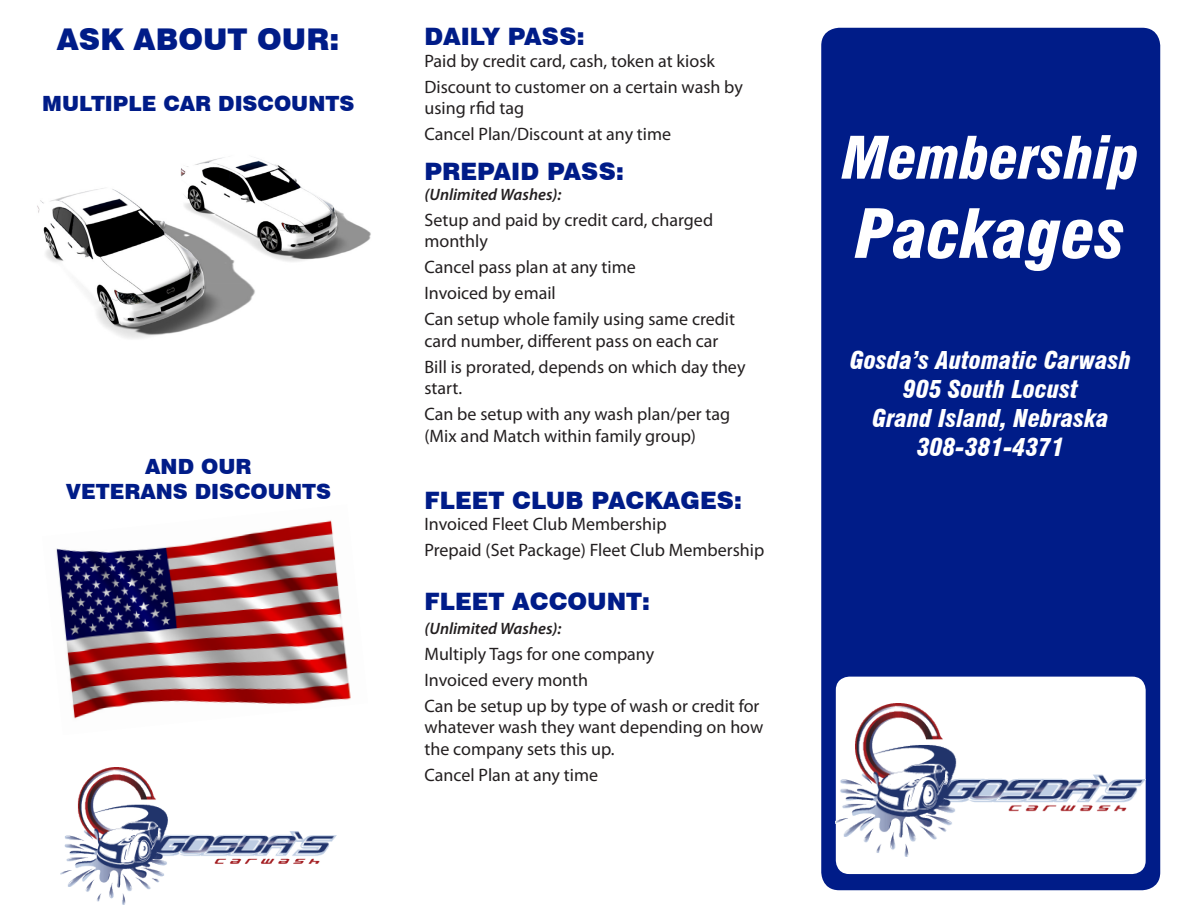
<style>
.page{position:relative;width:1188px;height:918px;background:#fff}
.page>*{position:absolute;margin:0;border:0;box-sizing:border-box;transform-origin:0 0}
.t1{font:italic 900 condensed 66px "Swiss 721 BT";color:#fff}
.t2{font:italic 900 condensed 57px "Swiss 721 BT";color:#fff}
.Headers{font:900 30px "Swiss 721 BT";color:#001c88}
.t3{font:italic 900 condensed 24px "Swiss 721 BT";color:#fff}
.Headers-2{font:900 24px "Swiss 721 BT";color:#001c88}
.text{font:900 24px "Swiss 721 BT";color:#001c88}
.Headers-3{font:900 21px/25.2px "Swiss 721 BT";color:#001c88;text-align:center}
.text-2{font:18px/21.6px "Myriad Pro";color:#231f20}
.Descrption{font:italic 600 16.5px "Myriad Pro";color:#231f20}
</style>
<div class="page">
<div style="left:821px;top:28px;width:339px;height:862px;background:#001c88;border-radius:18px"></div>
<div style="left:836px;top:677px;width:310px;height:197px;background:#fff;border-radius:14px"></div>
<img style="left:836px;top:703px;width:310px;height:153px">
<img style="left:60px;top:768px;width:276px;height:136px">
<img style="left:56px;top:520px;width:295px;height:199px">
<img style="left:37px;top:157px;width:334px;height:182px">
<p class="Headers" style="left:57px;top:21px;width:284px">ASK ABOUT OUR:</p>
<p class="Headers-3" style="left:42px;top:91px;width:314px">MULTIPLE CAR DISCOUNTS</p>
<p class="Headers-3" style="left:66px;top:453px;width:267px">AND OUR<br>VETERANS DISCOUNTS</p>
<p class="Headers-2" style="left:424px;top:22px;width:162px">DAILY PASS:</p>
<p class="text-2" style="left:424px;top:50px;width:292px">Paid by credit card, cash, token at kiosk</p>
<p class="text-2" style="left:424px;top:76px;width:320px">Discount to customer on a certain wash by using rfid tag</p>
<p class="text-2" style="left:424px;top:123px;width:248px">Cancel Plan/Discount at any time</p>
<p class="Headers-2" style="left:424px;top:157px;width:201px">PREPAID PASS:</p>
<p class="Descrption" style="left:424px;top:184px;width:138px">(Unlimited Washes):</p>
<p class="text-2" style="left:424px;top:209px;width:290px">Setup and paid by credit card, charged monthly</p>
<p class="text-2" style="left:424px;top:256px;width:213px">Cancel pass plan at any time</p>
<p class="text-2" style="left:424px;top:282px;width:133px">Invoiced by email</p>
<p class="text-2" style="left:424px;top:308px;width:312px">Can setup whole family using same credit card number, different pass on each car</p>
<p class="text-2" style="left:424px;top:356px;width:322px">Bill is prorated, depends on which day they start.</p>
<p class="text-2" style="left:424px;top:403px;width:307px">Can be setup with any wash plan/per tag (Mix and Match within family group)</p>
<p class="Headers-2" style="left:424px;top:486px;width:319px">FLEET CLUB PACKAGES:</p>
<p class="text-2" style="left:424px;top:513px;width:244px">Invoiced Fleet Club Membership</p>
<p class="text-2" style="left:424px;top:539px;width:341px">Prepaid (Set Package) Fleet Club Membership</p>
<p class="text" style="left:424px;top:587px;width:227px">FLEET ACCOUNT:</p>
<p class="Descrption" style="left:424px;top:618px;width:138px">(Unlimited Washes):</p>
<p class="text-2" style="left:424px;top:643px;width:231px">Multiply Tags for one company</p>
<p class="text-2" style="left:424px;top:668px;width:165px">Invoiced every month</p>
<p class="text-2" style="left:424px;top:694px;width:340px">Can be setup up by type of wash or credit for whatever wash they want depending on how the company sets this up.</p>
<p class="text-2" style="left:424px;top:764px;width:175px">Cancel Plan at any time</p>
<p class="t2" style="left:842px;top:124px;width:298px">Membership</p>
<p class="t1" style="left:856px;top:194px;width:272px">Packages</p>
<p class="t3" style="left:850px;top:346px;width:283px">Gosda’s Automatic Carwash</p>
<p class="t3" style="left:903px;top:375px;width:176px">905 South Locust</p>
<p class="t3" style="left:873px;top:404px;width:238px">Grand Island, Nebraska</p>
<p class="t3" style="left:917px;top:433px;width:149px">308-381-4371</p>
</div>
